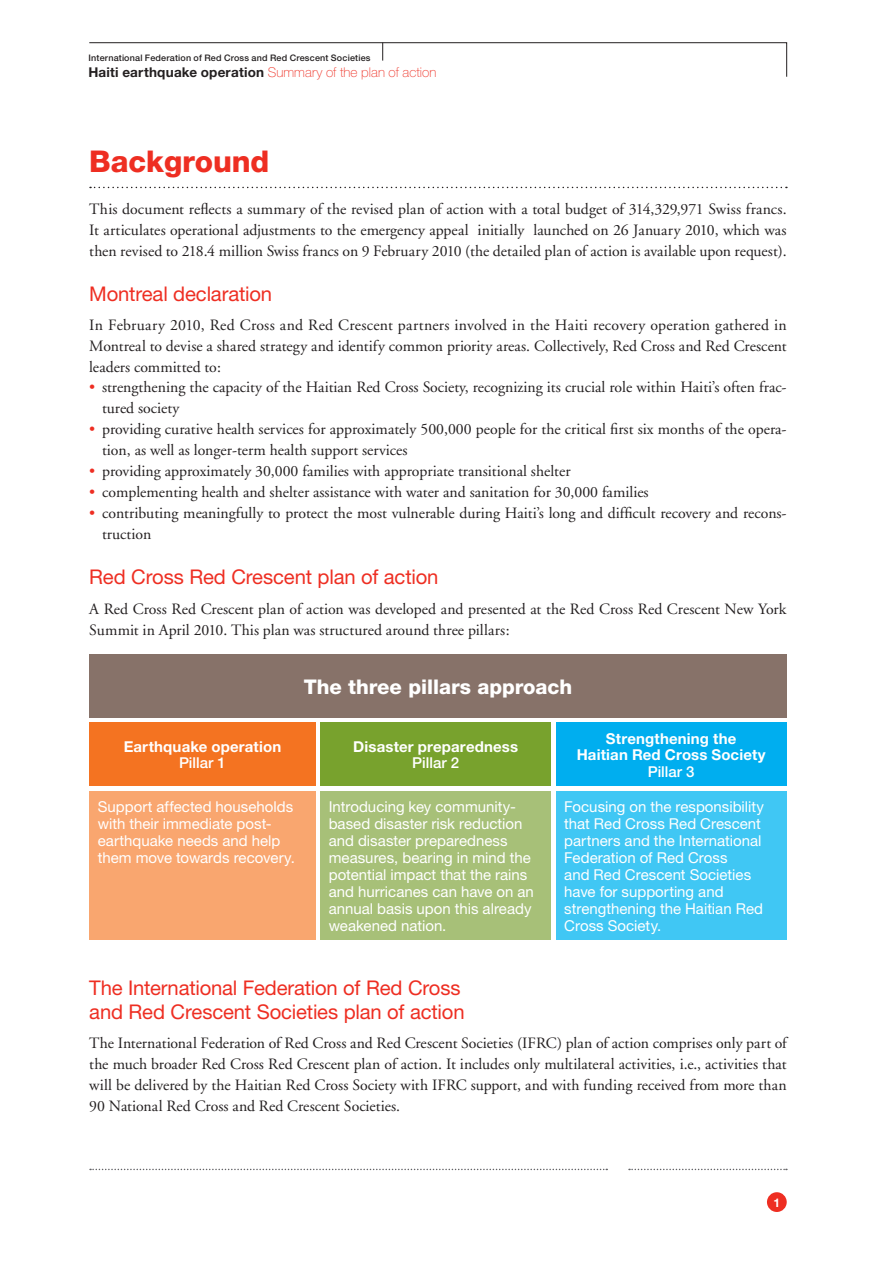
<style>
.page{position:relative;width:893px;height:1263px;background:#fff}
.page>*{position:absolute;margin:0;border:0;box-sizing:border-box;transform-origin:0 0}
.titre_A{font:800 30px "Helvetica Neue";letter-spacing:-.005em;color:#ee2e22}
.titre_C_1_1_1{font:20.25px/24px "Helvetica Neue";letter-spacing:-.01em;color:#ee2e22}
._3_3_titre_blanc{font:800 20.25px "Helvetica Neue";color:#fff}
.txt_ppp{font:15.75px/21px "Adobe Garamond";color:#231f20;text-align:justify}
.bullet_list{font:15.75px/21px "Adobe Garamond";color:#231f20}
.boxcoul_txt{font:15px/17.1px "Helvetica Neue";color:#fff}
.box_9{font:700 15px "Helvetica Neue";letter-spacing:.01em;color:#fff}
.box_9-2{font:500 15px "Helvetica Neue";color:#fff}
.t1{font:700 13.5px "Helvetica Neue";letter-spacing:.015em;color:#231f20}
.t2{font:700 12px "Helvetica Neue";color:#fff}
.t3{font:500 9px "Helvetica Neue";letter-spacing:.02em;color:#231f20}
.s1{font-weight:100;color:#ee2e22}
.s2{color:#ee2e22}
</style>
<div class="page">
<svg style="left:89px;top:42px;width:698px;height:35px"></svg>
<svg style="left:629px;top:1169px;width:158px;height:1px"></svg>
<svg style="left:90px;top:1169px;width:517px;height:1px"></svg>
<div style="left:767px;top:1192px;width:20px;height:20px;background:#ee2e22;border-radius:50%"></div>
<svg style="left:90px;top:187px;width:697px;height:1px"></svg>
<div style="left:320px;top:722px;width:231px;height:64px;background:#78a22d"></div>
<div style="left:556px;top:722px;width:231px;height:64px;background:#00aeef"></div>
<div style="left:89px;top:722px;width:227px;height:64px;background:#f47321"></div>
<div style="left:89px;top:654px;width:698px;height:64px;background:#877269"></div>
<div style="left:320px;top:791px;width:231px;height:149px;background:#a7c078"></div>
<div style="left:556px;top:791px;width:231px;height:149px;background:#40c7f4"></div>
<div style="left:89px;top:791px;width:227px;height:149px;background:#f9a66f"></div>
<p class="t3" style="left:89px;top:52px;width:283px">International Federation of Red Cross and Red Crescent Societies</p>
<p class="t1" style="left:88px;top:64px;width:349px">Haiti earthquake operation <span class="s1">Summary of the plan of action</span></p>
<p class="titre_A" style="left:89px;top:143px;width:182px">Background</p>
<p class="txt_ppp" style="left:89px;top:199px;width:699px">This document reflects a summary of the revised plan of action with a total budget of 314,329,971 Swiss francs.<br>It articulates operational adjustments to the emergency appeal initially launched on 26 January 2010, which was then revised to 218.4 million Swiss francs on 9 February 2010 (the detailed plan of action is available upon request).</p>
<p class="titre_C_1_1_1" style="left:89px;top:281px;width:184px">Montreal declaration</p>
<p class="txt_ppp" style="left:89px;top:315px;width:699px">In February 2010, Red Cross and Red Crescent partners involved in the Haiti recovery operation gathered in Montreal to devise a shared strategy and identify common priority areas. Collectively, Red Cross and Red Crescent leaders committed to:</p>
<p class="bullet_list" style="left:102px;top:377px;width:686px;text-indent:-13px"><span class="s2">•</span> strengthening the capacity of the Haitian Red Cross Society, recognizing its crucial role within Haiti’s often frac&shy;tured society</p>
<p class="bullet_list" style="left:102px;top:419px;width:686px;text-indent:-13px"><span class="s2">•</span> providing curative health services for approximately 500,000 people for the critical first six months of the opera&shy;tion, as well as longer-term health support services</p>
<p class="bullet_list" style="left:89px;top:461px;width:483px"><span class="s2">•</span> providing approximately 30,000 families with appropriate transitional shelter</p>
<p class="bullet_list" style="left:89px;top:482px;width:561px"><span class="s2">•</span> complementing health and shelter assistance with water and sanitation for 30,000 families</p>
<p class="bullet_list" style="left:102px;top:503px;width:686px;text-indent:-13px"><span class="s2">•</span> contributing meaningfully to protect the most vulnerable during Haiti’s long and difficult recovery and recons&shy;truction</p>
<p class="titre_C_1_1_1" style="left:89px;top:564px;width:351px">Red Cross Red Crescent plan of action</p>
<p class="txt_ppp" style="left:89px;top:598px;width:698px">A Red Cross Red Crescent plan of action was developed and presented at the Red Cross Red Crescent New York<br>Summit in April 2010. This plan was structured around three pillars:</p>
<p class="_3_3_titre_blanc" style="left:304px;top:674px;width:270px">The three pillars approach</p>
<p class="box_9" style="left:124px;top:737px;width:159px">Earthquake operation</p>
<p class="box_9-2" style="left:179px;top:754px;width:48px">Pillar 1</p>
<p class="boxcoul_txt" style="left:98px;top:798px;width:199px">Support affected households with their immediate post&shy;earthquake needs and help them move towards recovery.</p>
<p class="box_9" style="left:353px;top:737px;width:166px">Disaster preparedness</p>
<p class="box_9-2" style="left:412px;top:754px;width:48px">Pillar 2</p>
<p class="box_9" style="left:606px;top:729px;width:132px">Strengthening the</p>
<p class="box_9" style="left:577px;top:745px;width:190px">Haitian Red Cross Society</p>
<p class="box_9-2" style="left:648px;top:762px;width:48px">Pillar 3</p>
<p class="boxcoul_txt" style="left:329px;top:798px;width:207px">Introducing key community&shy;based disaster risk reduction and disaster preparedness measures, bearing in mind the potential impact that the rains and hurricanes can have on an annual basis upon this already weakened nation.</p>
<p class="boxcoul_txt" style="left:564px;top:798px;width:201px">Focusing on the responsibility that Red Cross Red Crescent partners and the International<br>Federation of Red Cross<br>and Red Crescent Societies have for supporting and strengthening the Haitian Red<br>Cross Society.</p>
<p class="titre_C_1_1_1" style="left:89px;top:975px;width:377px">The International Federation of Red Cross and Red Crescent Societies plan of action</p>
<p class="txt_ppp" style="left:89px;top:1033px;width:699px">The International Federation of Red Cross and Red Crescent Societies (IFRC) plan of action comprises only part of the much broader Red Cross Red Crescent plan of action. It includes only multilateral activities, i.e., activities that will be delivered by the Haitian Red Cross Society with IFRC support, and with funding received from more than 90 National Red Cross and Red Crescent Societies.</p>
<p class="t2" style="left:773px;top:1195px;width:8px">1</p>
</div>
